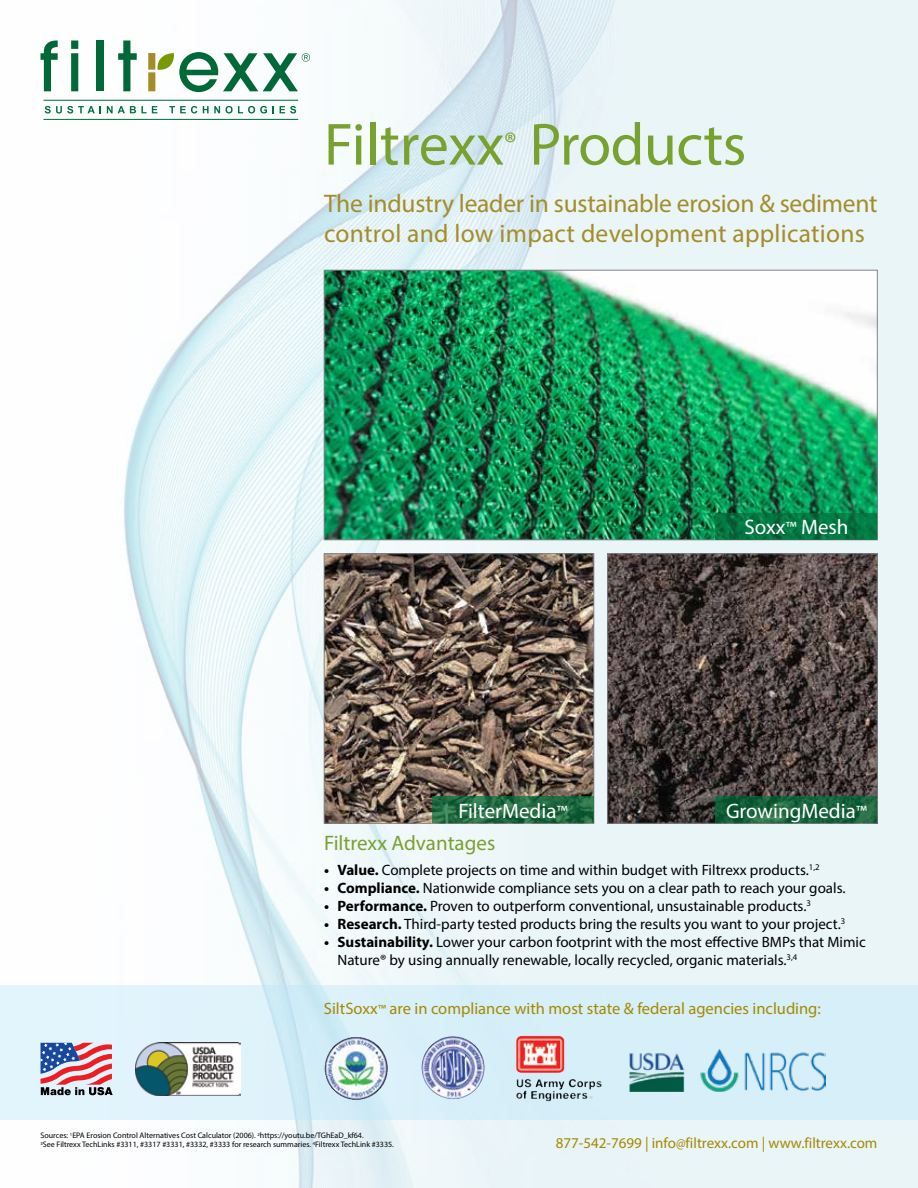
<style>
.page{position:relative;width:918px;height:1188px;background:#fff}
.page>*{position:absolute;margin:0;border:0;box-sizing:border-box;transform-origin:0 0}
.t1{font:60px "Myriad Pro";letter-spacing:-.01em;color:#78a22f}
.t2{font:25.5px/30px "Myriad Pro";letter-spacing:-.005em;color:#a48d29}
.t3{font:21px "Myriad Pro";color:#fff}
.t4{font:21px "Myriad Pro";color:#78a22f}
.t5{font:16.5px "Myriad Pro";color:#a48900}
.t6{font:15px/18px "Myriad Pro";color:#000}
.t7{font:15px "Myriad Pro";color:#a48900}
.t8{font:7.95px/9px "Myriad Pro";color:#000}
.s1{font-size:18px}
.s2{font-weight:700}
.s3{font-size:13.5px}
</style>
<div class="page">
<img style="left:0;top:0;width:918px;height:1188px">
<svg style="left:41px;top:40px;width:17px;height:51px"></svg>
<svg style="left:71px;top:40px;width:7px;height:51px"></svg>
<div style="left:97px;top:40px;width:7px;height:51px;background:#006937"></div>
<svg style="left:118px;top:40px;width:19px;height:51px"></svg>
<hr style="left:43px;top:100px;width:255px;height:1px;background:#006937">
<hr style="left:43px;top:119px;width:255px;height:1px;background:#006937">
<svg style="left:148px;top:52px;width:162px;height:40px"></svg>
<svg style="left:45px;top:106px;width:56px;height:7px"></svg>
<svg style="left:107px;top:106px;width:50px;height:7px"></svg>
<svg style="left:169px;top:106px;width:28px;height:7px"></svg>
<svg style="left:203px;top:106px;width:17px;height:7px"></svg>
<svg style="left:226px;top:106px;width:41px;height:7px"></svg>
<svg style="left:280px;top:106px;width:16px;height:7px"></svg>
<svg style="left:0;top:986px;width:918px;height:134px;background:#d5ecf6"></svg>
<img style="left:326px;top:272px;width:550px;height:266px">
<img style="left:326px;top:556px;width:266px;height:266px">
<div style="left:324px;top:554px;width:270px;height:270px;border:1px solid #808285"></div>
<img style="left:610px;top:556px;width:266px;height:266px">
<div style="left:608px;top:554px;width:270px;height:270px;border:1px solid #808285"></div>
<svg style="left:716px;top:513px;width:162px;height:27px;background:#057541"></svg>
<svg style="left:432px;top:796px;width:162px;height:28px;background:#266c45"></svg>
<svg style="left:716px;top:796px;width:162px;height:28px;background:#1b633f"></svg>
<svg style="left:41px;top:1043px;width:72px;height:52px;background:#ac849a"></svg>
<img style="left:423px;top:1036px;width:29px;height:22px">
<img style="left:516px;top:1036px;width:48px;height:51px">
<img style="left:325px;top:1037px;width:30px;height:62px">
<img style="left:630px;top:1049px;width:196px;height:43px">
<img style="left:135px;top:1043px;width:106px;height:52px">
<h1 class="t1" style="left:324px;top:107px;width:424px">Filtrexx<sup>®</sup> Products</h1>
<h2 class="t2" style="left:324px;top:188px;width:555px">The industry leader in sustainable erosion &amp; sediment control and low impact development applications</h2>
<h3 class="t3" style="left:744px;top:514px;width:106px">Soxx<span class="s1">™</span> Mesh</h3>
<h3 class="t3" style="left:458px;top:798px;width:111px">FilterMedia<span class="s1">™</span></h3>
<h3 class="t3" style="left:726px;top:798px;width:142px">GrowingMedia<span class="s1">™</span></h3>
<h3 class="t4" style="left:324px;top:830px;width:173px">Filtrexx Advantages</h3>
<p class="t6" style="left:324px;top:861px;width:497px"><span class="s2">• Value.</span> Complete projects on time and within budget with Filtrexx products.<sup>1,2</sup></p>
<p class="t6" style="left:324px;top:879px;width:523px"><span class="s2">• Compliance.</span> Nationwide compliance sets you on a clear path to reach your goals.</p>
<p class="t6" style="left:324px;top:897px;width:489px"><span class="s2">• Performance.</span> Proven to outperform conventional, unsustainable products.<sup>3</sup></p>
<p class="t6" style="left:324px;top:915px;width:523px"><span class="s2">• Research.</span> Third-party tested products bring the results you want to your project.<sup>3</sup></p>
<p class="t6" style="left:338px;top:933px;width:530px;text-indent:-14px"><span class="s2">• Sustainability.</span> Lower your carbon footprint with the most effective BMPs that Mimic<br>Nature® by using annually renewable, locally recycled, organic materials.<sup>3,4</sup></p>
<p class="t5" style="left:324px;top:998px;width:498px">SiltSoxx<span class="s3">™</span> are in compliance with most state &amp; federal agencies including:</p>
<p class="t8" style="left:40px;top:1131px;width:355px">Sources: <sup>1</sup>EPA Erosion Control Alternatives Cost Calculator (2006). <sup>2</sup>https://youtu.be/TGhEaD_kf64.<br><sup>3</sup>See Filtrexx TechLinks #3311, #3317 #3331, #3332, #3333 for research summaries. <sup>4</sup>Filtrexx TechLink #3335.</p>
<p class="t7" style="left:556px;top:1133px;width:323px">877-542-7699 | info@filtrexx.com | www.filtrexx.com</p>
</div>
